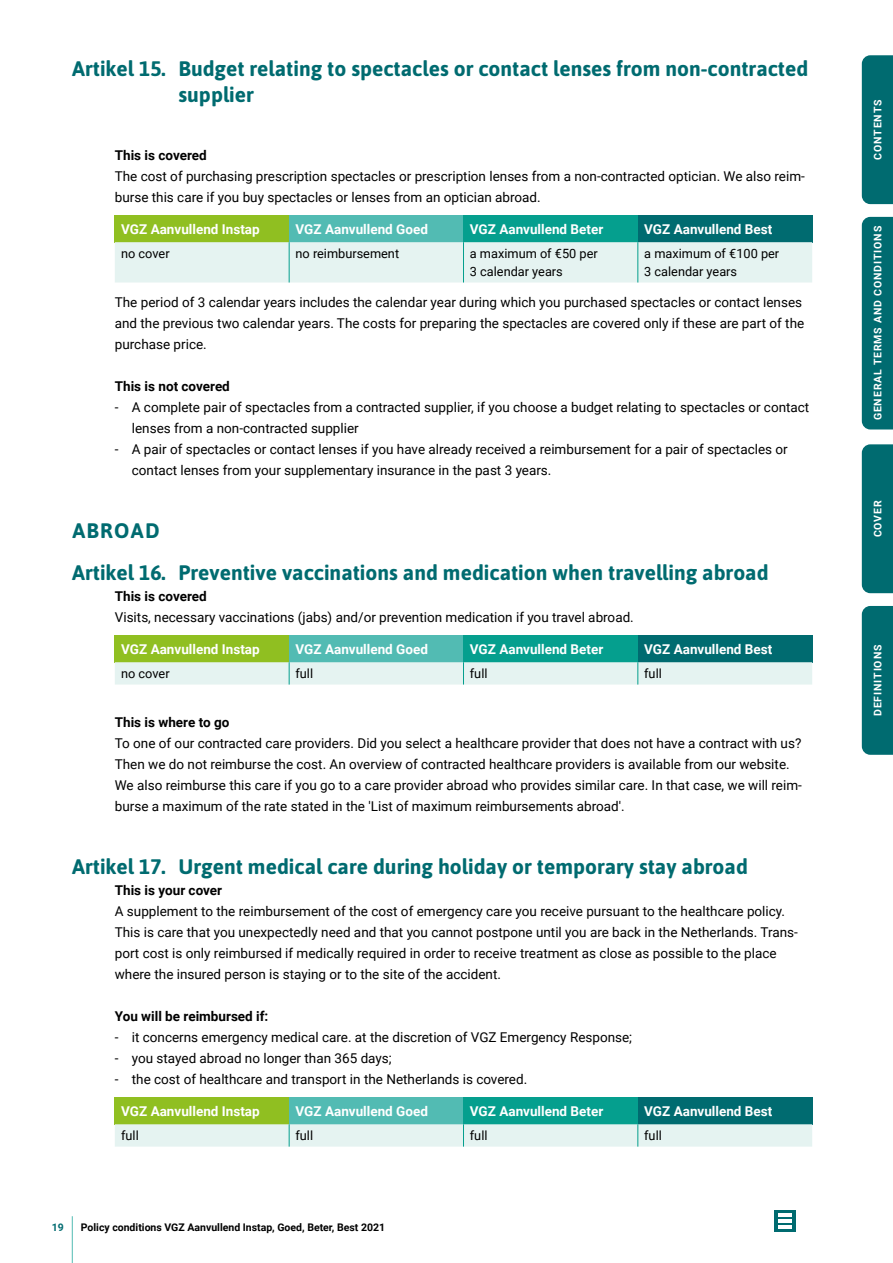
<style>
.page{position:relative;width:893px;height:1263px;background:#fff}
.page>*{position:absolute;margin:0;border:0;box-sizing:border-box;transform-origin:0 0}
.t1{font:700 21px/25.5px "Asap";color:#006b70}
.t2{font:13.5px/21px "Roboto";color:#000}
.t3{font:700 13.5px "Roboto";color:#fff}
.t4{font:700 13.5px "Roboto";color:#000}
.t5{font:12.75px/18px "Roboto";color:#000}
.t6{font:700 10.5px "Roboto";color:#000}
.t7{font:700 10.5px "Roboto";letter-spacing:.085em;color:#fff}
.t8{font:700 10.5px "Roboto";color:#006b70}
</style>
<div class="page">
<hr style="left:72px;top:1216px;width:1px;height:47px;background:#52bbb3">
<svg style="left:774px;top:1210px;width:21px;height:22px"></svg>
<svg style="left:778px;top:1214px;width:13px;height:14px"></svg>
<div style="left:115px;top:215px;width:174px;height:27px;background:#90bf21"></div>
<div style="left:289px;top:215px;width:174px;height:27px;background:#52bbb3"></div>
<div style="left:463px;top:215px;width:175px;height:27px;background:#059f8e"></div>
<div style="left:638px;top:215px;width:174px;height:27px;background:#006b70"></div>
<div style="left:115px;top:242px;width:697px;height:40px;background:#e5f3f1"></div>
<hr style="left:463px;top:242px;width:1px;height:40px;background:#059f8e">
<hr style="left:289px;top:242px;width:1px;height:40px;background:#059f8e">
<hr style="left:637px;top:242px;width:1px;height:40px;background:#059f8e">
<div style="left:115px;top:635px;width:174px;height:27px;background:#90bf21"></div>
<div style="left:289px;top:635px;width:174px;height:27px;background:#52bbb3"></div>
<div style="left:463px;top:635px;width:175px;height:27px;background:#059f8e"></div>
<div style="left:638px;top:635px;width:174px;height:27px;background:#006b70"></div>
<div style="left:115px;top:662px;width:697px;height:22px;background:#e5f3f1"></div>
<div style="left:115px;top:1097px;width:174px;height:27px;background:#90bf21"></div>
<div style="left:289px;top:1097px;width:174px;height:27px;background:#52bbb3"></div>
<div style="left:463px;top:1097px;width:175px;height:27px;background:#059f8e"></div>
<div style="left:638px;top:1097px;width:174px;height:27px;background:#006b70"></div>
<div style="left:115px;top:1124px;width:697px;height:22px;background:#e5f3f1"></div>
<div style="left:862px;top:606px;width:31px;height:149px;background:#006b70"></div>
<div style="left:862px;top:217px;width:31px;height:212px;background:#006b70"></div>
<div style="left:862px;top:444px;width:31px;height:149px;background:#006b70"></div>
<div style="left:862px;top:55px;width:31px;height:149px;background:#006b70"></div>
<h1 class="t1" style="left:179px;top:55px;width:631px;text-indent:-106px">Artikel 15. Budget relating to spectacles or contact lenses from non-contracted supplier</h1>
<p class="t4" style="left:115px;top:146px;width:93px">This is covered</p>
<p class="t2" style="left:115px;top:165px;width:692px">The cost of purchasing prescription spectacles or prescription lenses from a non-contracted optician. We also reim&shy;burse this care if you buy spectacles or lenses from an optician abroad.</p>
<p class="t3" style="left:121px;top:219px;width:140px">VGZ Aanvullend Instap</p>
<p class="t3" style="left:296px;top:219px;width:134px">VGZ Aanvullend Goed</p>
<p class="t3" style="left:470px;top:219px;width:135px">VGZ Aanvullend Beter</p>
<p class="t3" style="left:644px;top:219px;width:130px">VGZ Aanvullend Best</p>
<p class="t5" style="left:121px;top:244px;width:50px">no cover</p>
<p class="t5" style="left:296px;top:244px;width:105px">no reimbursement</p>
<p class="t5" style="left:470px;top:244px;width:129px">a maximum of €50 per<br>3 calendar years</p>
<p class="t5" style="left:644px;top:244px;width:137px">a maximum of €100 per<br>3 calendar years</p>
<p class="t2" style="left:115px;top:291px;width:691px">The period of 3 calendar years includes the calendar year during which you purchased spectacles or contact lenses and the previous two calendar years. The costs for preparing the spectacles are covered only if these are part of the purchase price.</p>
<p class="t4" style="left:115px;top:377px;width:117px">This is not covered</p>
<p class="t2" style="left:132px;top:396px;width:679px;text-indent:-17px">- A complete pair of spectacles from a contracted supplier, if you choose a budget relating to spectacles or contact lenses from a non-contracted supplier</p>
<p class="t2" style="left:132px;top:439px;width:657px;text-indent:-17px">- A pair of spectacles or contact lenses if you have already received a reimbursement for a pair of spectacles or contact lenses from your supplementary insurance in the past 3 years.</p>
<h1 class="t1" style="left:72px;top:509px;width:698px;line-height:42px">ABROAD<br>Artikel 16. Preventive vaccinations and medication when travelling abroad</h1>
<p class="t4" style="left:115px;top:587px;width:93px">This is covered</p>
<p class="t2" style="left:115px;top:606px;width:521px">Visits, necessary vaccinations (jabs) and/or prevention medication if you travel abroad.</p>
<p class="t3" style="left:121px;top:639px;width:140px">VGZ Aanvullend Instap</p>
<p class="t3" style="left:296px;top:639px;width:134px">VGZ Aanvullend Goed</p>
<p class="t3" style="left:470px;top:639px;width:135px">VGZ Aanvullend Beter</p>
<p class="t3" style="left:644px;top:639px;width:130px">VGZ Aanvullend Best</p>
<p class="t5" style="left:121px;top:664px;width:50px">no cover</p>
<p class="t5" style="left:296px;top:664px;width:19px">full</p>
<p class="t5" style="left:470px;top:664px;width:19px">full</p>
<p class="t5" style="left:644px;top:664px;width:19px">full</p>
<p class="t4" style="left:115px;top:713px;width:116px">This is where to go</p>
<p class="t2" style="left:115px;top:732px;width:689px">To one of our contracted care providers. Did you select a healthcare provider that does not have a contract with us?<br>Then we do not reimburse the cost. An overview of contracted healthcare providers is available from our website.<br>We also reimburse this care if you go to a care provider abroad who provides similar care. In that case, we will reim&shy;burse a maximum of the rate stated in the 'List of maximum reimbursements abroad'.</p>
<h1 class="t1" style="left:72px;top:853px;width:677px">Artikel 17. Urgent medical care during holiday or temporary stay abroad</h1>
<p class="t4" style="left:115px;top:881px;width:109px">This is your cover</p>
<p class="t2" style="left:115px;top:900px;width:684px">A supplement to the reimbursement of the cost of emergency care you receive pursuant to the healthcare policy.<br>This is care that you unexpectedly need and that you cannot postpone until you are back in the Netherlands. Trans&shy;port cost is only reimbursed if medically required in order to receive treatment as close as possible to the place where the insured person is staying or to the site of the accident.</p>
<p class="t4" style="left:115px;top:1007px;width:155px">You will be reimbursed if:</p>
<p class="t2" style="left:115px;top:1027px;width:519px">- it concerns emergency medical care. at the discretion of VGZ Emergency Response;</p>
<p class="t2" style="left:115px;top:1048px;width:278px">- you stayed abroad no longer than 365 days;</p>
<p class="t2" style="left:115px;top:1069px;width:414px">- the cost of healthcare and transport in the Netherlands is covered.</p>
<p class="t3" style="left:121px;top:1101px;width:140px">VGZ Aanvullend Instap</p>
<p class="t3" style="left:296px;top:1101px;width:134px">VGZ Aanvullend Goed</p>
<p class="t3" style="left:470px;top:1101px;width:135px">VGZ Aanvullend Beter</p>
<p class="t3" style="left:644px;top:1101px;width:130px">VGZ Aanvullend Best</p>
<p class="t5" style="left:121px;top:1126px;width:19px">full</p>
<p class="t5" style="left:296px;top:1126px;width:19px">full</p>
<p class="t5" style="left:470px;top:1126px;width:19px">full</p>
<p class="t5" style="left:644px;top:1126px;width:19px">full</p>
<p class="t8" style="left:52px;top:1220px;width:14px">19</p>
<p class="t6" style="left:81px;top:1220px;width:306px">Policy conditions VGZ Aanvullend Instap, Goed, Beter, Best 2021</p>
<p class="t7" style="left:870px;top:160px;width:62px;rotate:-90deg">CONTENTS</p>
<p class="t7" style="left:870px;top:420px;width:196px;rotate:-90deg">GENERAL TERMS AND CONDITIONS</p>
<p class="t7" style="left:870px;top:537px;width:39px;rotate:-90deg">COVER</p>
<p class="t7" style="left:870px;top:716px;width:73px;rotate:-90deg">DEFINITIONS</p>
</div>
